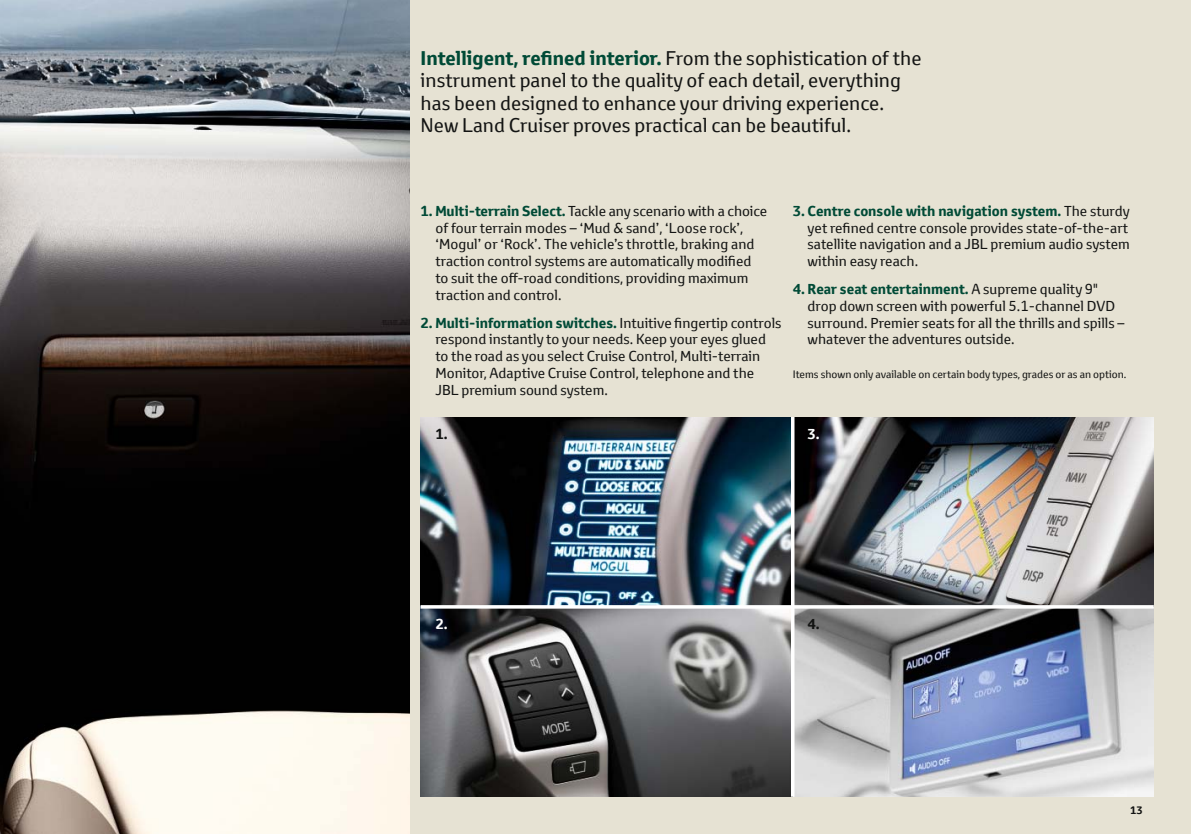
<style>
.page{position:relative;width:1191px;height:834px;background:#fff}
.page>*{position:absolute;margin:0;border:0;box-sizing:border-box;transform-origin:0 0}
.t1{font:19.25px/22.4px "Toyota Text";color:#131413}
.t2{font:14px/16.8px "Toyota Text";color:#131413}
.t3{font:700 14px "Toyota Text";color:#131413}
.t4{font:700 14px "Toyota Text";color:#fff}
.t5{font:10.5px "Toyota Text";color:#131413}
.t6{font:700 10.5px "Toyota Text";color:#131413}
.s1{font-weight:700;color:#004a36}
</style>
<div class="page">
<div style="left:409px;top:0;width:782px;height:833px;background:#e6e2d3"></div>
<img style="left:420px;top:417px;width:733px;height:379px">
<img style="left:0;top:0;width:409px;height:833px">
<hr style="left:420px;top:605px;width:733px;height:3px;background:#fff">
<hr style="left:791px;top:417px;width:3px;height:379px;background:#fff">
<h1 class="t1" style="left:420px;top:47px;width:502px"><span class="s1">Intelligent, refined interior.</span> From the sophistication of the instrument panel to the quality of each detail, everything has been designed to enhance your driving experience.<br>New Land Cruiser proves practical can be beautiful.</h1>
<p class="t2" style="left:435px;top:202px;width:333px;text-indent:-15px"><span class="s1">1. Multi-terrain Select.</span> Tackle any scenario with a choice of four terrain modes – ‘Mud &amp; sand’, ‘Loose rock’, ‘Mogul’ or ‘Rock’. The vehicle’s throttle, braking and traction control systems are automatically modified to suit the off-road conditions, providing maximum traction and control.</p>
<p class="t2" style="left:435px;top:314px;width:348px;text-indent:-15px"><span class="s1">2. Multi-information switches.</span> Intuitive fingertip controls respond instantly to your needs. Keep your eyes glued to the road as you select Cruise Control, Multi-terrain Monitor, Adaptive Cruise Control, telephone and the<br>JBL premium sound system.</p>
<p class="t2" style="left:807px;top:202px;width:324px;text-indent:-15px"><span class="s1">3. Centre console with navigation system.</span> The sturdy yet refined centre console provides state-of-the-art satellite navigation and a JBL premium audio system within easy reach.</p>
<p class="t2" style="left:807px;top:280px;width:318px;text-indent:-15px"><span class="s1">4. Rear seat entertainment.</span> A supreme quality 9" drop down screen with powerful 5.1-channel DVD surround. Premier seats for all the thrills and spills – whatever the adventures outside.</p>
<p class="t5" style="left:792px;top:367px;width:335px">Items shown only available on certain body types, grades or as an option.</p>
<p class="t3" style="left:435px;top:425px;width:14px">1.</p>
<p class="t4" style="left:807px;top:425px;width:14px">3.</p>
<p class="t4" style="left:435px;top:614px;width:14px">2.</p>
<p class="t3" style="left:807px;top:614px;width:14px">4.</p>
<p class="t6" style="left:1130px;top:802px;width:14px">13</p>
</div>
